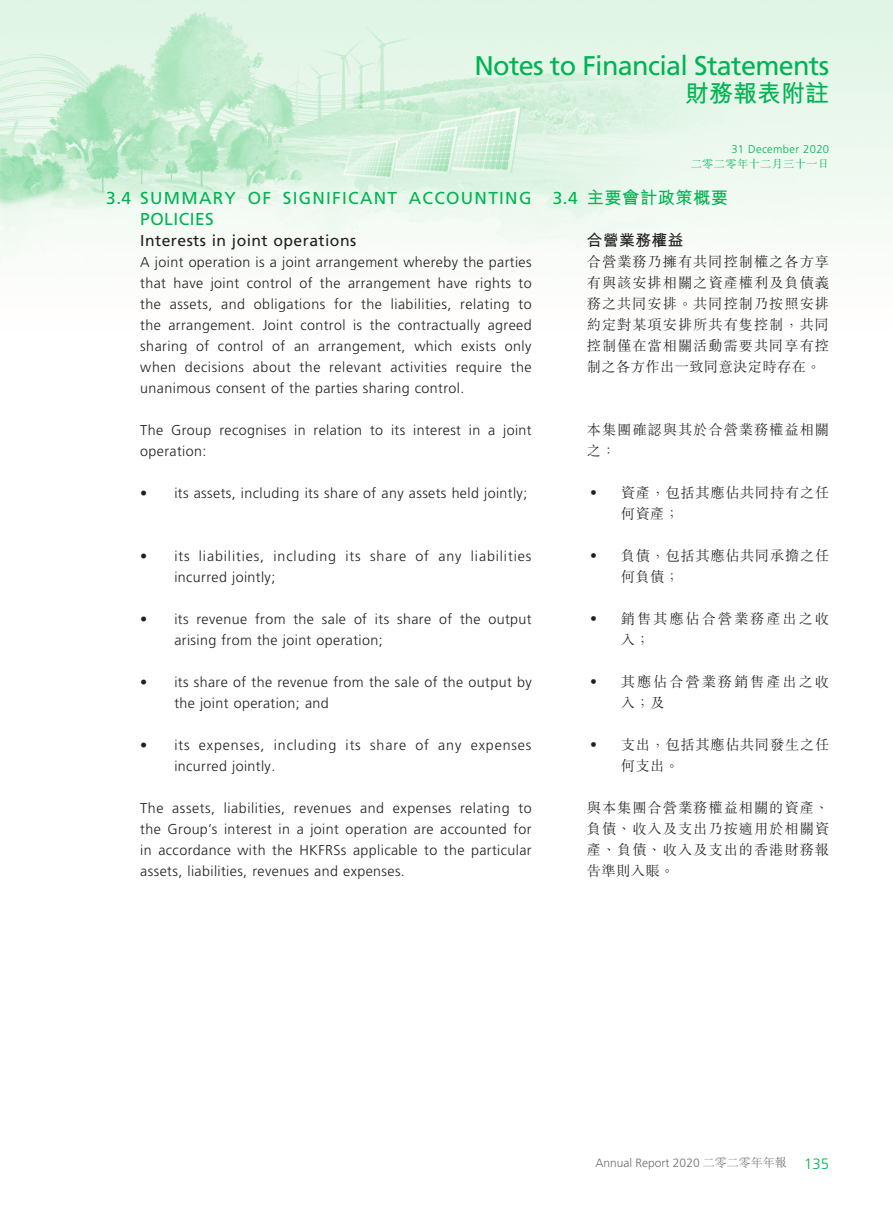
<style>
.page{position:relative;width:893px;height:1212px;background:#fff}
.page>*{position:absolute;margin:0;border:0;box-sizing:border-box;transform-origin:0 0}
.t1{font:27px "Frutiger LT Std";letter-spacing:-.025em;color:#00b353}
.t2{font:700 24px "M Hei HK";color:#00b353}
.t3{font:17.25px/21px "Frutiger LT Std";letter-spacing:.075em;color:#00b353}
.t4{font:700 17.25px "M Hei HK";letter-spacing:.03em;color:#00b353}
.t5{font:15.75px "Frutiger LT Std";letter-spacing:.03em;color:#231f20}
.t6{font:700 15.75px "M Hei HK";letter-spacing:.03em;color:#231f20}
.t7{font:300 14.25px/21px "Frutiger LT Std";letter-spacing:.03em;color:#231f20}
.t8{font:300 14.25px/21px "M Sung HK";letter-spacing:.065em;color:#231f20}
.t9{font:300 14.25px/21px "Frutiger LT Std";letter-spacing:.065em;color:#231f20}
.t10{font:300 14.25px/21px "Frutiger LT Std";letter-spacing:.06em;color:#231f20}
.t11{font:300 14.25px/21px "M Sung HK";letter-spacing:.135em;color:#231f20}
.t12{font:300 12px "Frutiger LT Std";color:#6c6d70}
.t13{font:300 11.25px "Frutiger LT Std";letter-spacing:.03em;color:#00b353}
.t14{font:300 11.25px "M Sung HK";letter-spacing:.03em;color:#00b353}
.s1{font-family:"Frutiger LT Std";font-weight:400}
.s2{font-family:"M Sung HK"}
.s3{font-size:15px;color:#00b353}
</style>
<div class="page">
<img style="left:0;top:0;width:893px;height:256px">
<h1 class="t1" style="left:474px;top:50px;width:356px">Notes to Financial Statements</h1>
<h2 class="t2" style="left:685px;top:76px;width:145px">財務報表附註</h2>
<p class="t3" style="left:140px;top:188px;width:393px;text-indent:-34px">3.4 SUMMARY OF SIGNIFICANT ACCOUNTING<br>POLICIES</p>
<p class="t5" style="left:140px;top:232px;width:217px">Interests in joint operations</p>
<p class="t7" style="left:140px;top:252px;width:393px;text-align:justify">A joint operation is a joint arrangement whereby the parties that have joint control of the arrangement have rights to the assets, and obligations for the liabilities, relating to the arrangement. Joint control is the contractually agreed sharing of control of an arrangement, which exists only when decisions about the relevant activities require the unanimous consent of the parties sharing control.</p>
<p class="t7" style="left:140px;top:420px;width:393px">The Group recognises in relation to its interest in a joint operation:</p>
<p class="t7" style="left:140px;top:483px;width:388px">• its assets, including its share of any assets held jointly;</p>
<p class="t9" style="left:174px;top:546px;width:358px;text-indent:-34px">• its liabilities, including its share of any liabilities incurred jointly;</p>
<p class="t7" style="left:174px;top:609px;width:359px;text-indent:-34px">• its revenue from the sale of its share of the output arising from the joint operation;</p>
<p class="t7" style="left:174px;top:672px;width:359px;text-indent:-34px">• its share of the revenue from the sale of the output by the joint operation; and</p>
<p class="t10" style="left:174px;top:735px;width:359px;text-indent:-34px">• its expenses, including its share of any expenses incurred jointly.</p>
<p class="t7" style="left:140px;top:798px;width:393px;text-align:justify">The assets, liabilities, revenues and expenses relating to the Group’s interest in a joint operation are accounted for in accordance with the HKFRSs applicable to the particular assets, liabilities, revenues and expenses.</p>
<p class="t13" style="left:731px;top:143px;width:99px">31 December 2020</p>
<p class="t14" style="left:691px;top:156px;width:140px">二零二零年十二月三十一日</p>
<p class="t4" style="left:553px;top:185px;width:177px"><span class="s1">3.4</span> 主要會計政策概要</p>
<p class="t6" style="left:587px;top:229px;width:98px">合營業務權益</p>
<p class="t8" style="left:587px;top:251px;width:244px;text-align:justify">合營業務乃擁有共同控制權之各方享有與該安排相關之資產權利及負債義務之共同安排。共同控制乃按照安排約定對某項安排所共有隻控制，共同控制僅在當相關活動需要共同享有控制之各方作出一致同意決定時存在。</p>
<p class="t8" style="left:587px;top:419px;width:244px">本集團確認與其於合營業務權益相關之：</p>
<p class="t8" style="left:587px;top:482px;width:16px">‧</p>
<p class="t8" style="left:621px;top:482px;width:210px">資產，包括其應佔共同持有之任何資產；</p>
<p class="t8" style="left:587px;top:545px;width:16px">‧</p>
<p class="t8" style="left:621px;top:545px;width:210px">負債，包括其應佔共同承擔之任何負債；</p>
<p class="t8" style="left:587px;top:608px;width:16px">‧</p>
<p class="t11" style="left:621px;top:608px;width:210px">銷售其應佔合營業務產出之收入；</p>
<p class="t8" style="left:587px;top:671px;width:16px">‧</p>
<p class="t11" style="left:621px;top:671px;width:210px">其應佔合營業務銷售產出之收入；及</p>
<p class="t8" style="left:587px;top:734px;width:16px">‧</p>
<p class="t8" style="left:621px;top:734px;width:210px">支出，包括其應佔共同發生之任何支出。</p>
<p class="t8" style="left:587px;top:797px;width:244px;text-align:justify">與本集團合營業務權益相關的資產、負債、收入及支出乃按適用於相關資產、負債、收入及支出的香港財務報告準則入賬。</p>
<p class="t12" style="left:596px;top:1156px;width:235px">Annual Report 2020 <span class="s2">二零二零年年報</span> <span class="s3">135</span></p>
</div>
